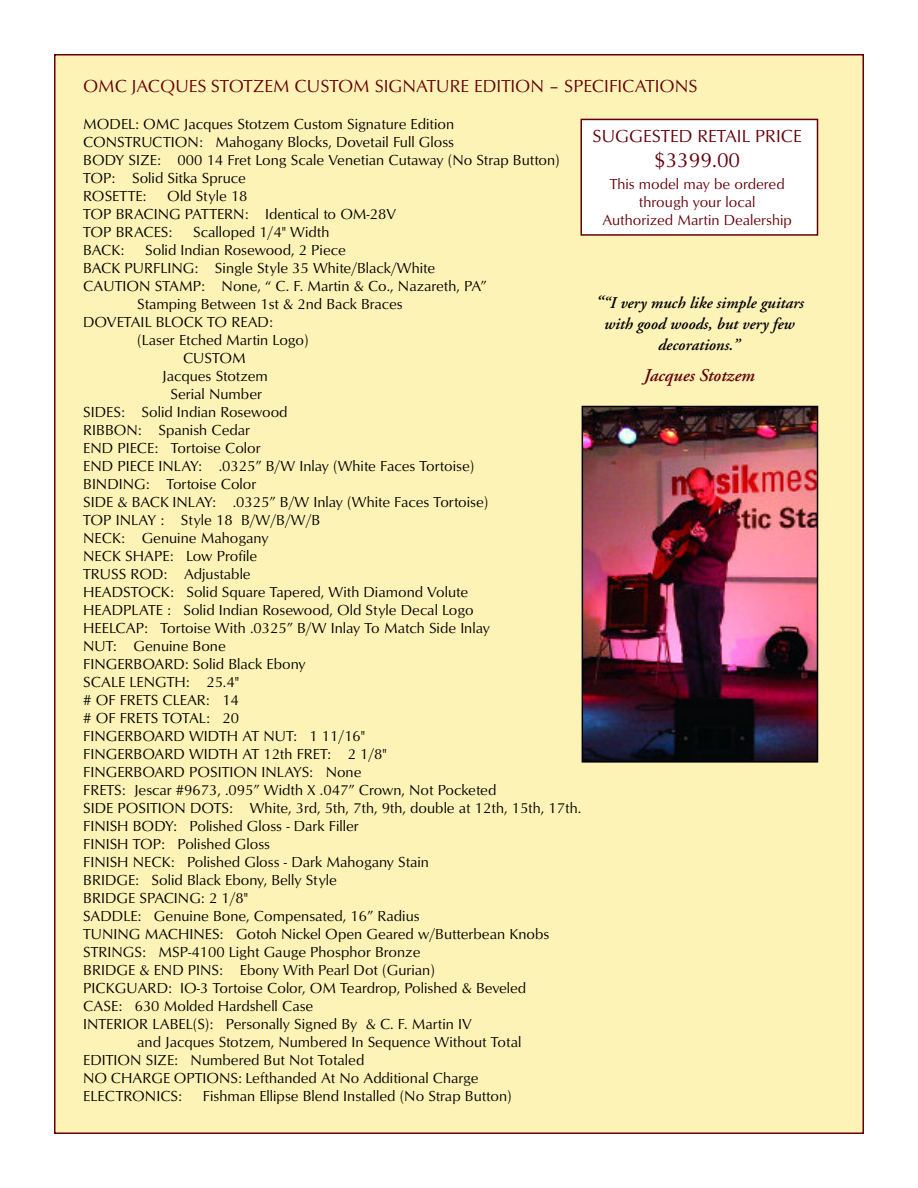
<style>
.page{position:relative;width:918px;height:1188px;background:#fff}
.page>*{position:absolute;margin:0;border:0;box-sizing:border-box;transform-origin:0 0}
.t1{font:21px "Optimum Roman DTC";color:#65000a}
.t2{font:18px "Optimum Roman DTC";color:#65000a}
.t3{font:italic 600 18px "Adobe Garamond";color:#65000a}
.t4{font:italic 600 16.35px/20.5px "Adobe Garamond";color:#000;text-align:center}
.t5{font:15px/18px "Optimum Roman DTC";color:#000}
.t6{font:15px/18px "Optimum Roman DTC";color:#65000a;text-align:center}
.s1{font-size:18px}
</style>
<div class="page">
<div style="left:55px;top:55px;width:808px;height:1078px;background:#fef3b6"></div>
<div style="left:581px;top:119px;width:237px;height:116px;background:#fff"></div>
<div style="left:580px;top:119px;width:238px;height:117px;border:2px solid #65000a"></div>
<img style="left:585px;top:409px;width:230px;height:351px">
<div style="left:582px;top:406px;width:236px;height:357px;border:2px solid #000"></div>
<p class="t2" style="left:83px;top:75px;width:616px">OMC JACQUES STOTZEM CUSTOM SIGNATURE EDITION – SPECIFICATIONS</p>
<p class="t5" style="left:83px;top:115px;width:478px">MODEL: OMC Jacques Stotzem Custom Signature Edition CONSTRUCTION: Mahogany Blocks, Dovetail Full Gloss<br>BODY SIZE: 000 14 Fret Long Scale Venetian Cutaway (No Strap Button)<br>TOP: Solid Sitka Spruce<br>ROSETTE:</p>
<p class="t2" style="left:593px;top:126px;width:211px">SUGGESTED RETAIL PRICE</p>
<h1 class="t1" style="left:654px;top:148px;width:88px">$3399.00</h1>
<p class="t6" style="left:602px;top:174px;width:191px">This model may be ordered through your local<br>Authorized Martin Dealership</p>
<p class="t5" style="left:83px;top:187px;width:315px;text-indent:84px">Old Style 18<br>TOP BRACING PATTERN: Identical to OM-28V<br>TOP BRACES:</p>
<p class="t5" style="left:193px;top:223px;width:138px">Scalloped 1/4" Width</p>
<p class="t5" style="left:83px;top:241px;width:43px">BACK:</p>
<p class="t5" style="left:145px;top:241px;width:202px">Solid Indian Rosewood, 2 Piece</p>
<p class="t5" style="left:83px;top:259px;width:353px">BACK PURFLING: Single Style 35 White/Black/White</p>
<p class="t5" style="left:83px;top:277px;width:405px">CAUTION STAMP: None, “ C. F. Martin &amp; Co., Nazareth, PA”</p>
<p class="t5" style="left:137px;top:295px;width:267px">Stamping Between 1st &amp; 2nd Back Braces</p>
<p class="t5" style="left:83px;top:313px;width:191px">DOVETAIL BLOCK TO READ:</p>
<p class="t5" style="left:137px;top:331px;width:173px">(Laser Etched Martin Logo)</p>
<p class="t5" style="left:183px;top:349px;width:64px">CUSTOM</p>
<p class="t5" style="left:162px;top:367px;width:107px">Jacques Stotzem</p>
<p class="t5" style="left:171px;top:385px;width:93px">Serial Number</p>
<p class="t5" style="left:83px;top:403px;width:206px">SIDES: Solid Indian Rosewood</p>
<p class="t5" style="left:83px;top:421px;width:168px">RIBBON: Spanish Cedar</p>
<p class="t5" style="left:83px;top:439px;width:179px">END PIECE: Tortoise Color</p>
<p class="t5" style="left:83px;top:457px;width:393px">END PIECE INLAY: .0325” B/W Inlay (White Faces Tortoise)</p>
<p class="t5" style="left:83px;top:475px;width:175px">BINDING: Tortoise Color</p>
<p class="t5" style="left:83px;top:493px;width:407px">SIDE &amp; BACK INLAY: .0325” B/W Inlay (White Faces Tortoise)</p>
<p class="t5" style="left:83px;top:511px;width:239px">TOP INLAY : Style 18 B/W/B/W/B</p>
<p class="t5" style="left:83px;top:529px;width:187px">NECK: Genuine Mahogany</p>
<p class="t5" style="left:83px;top:547px;width:176px">NECK SHAPE: Low Profile</p>
<p class="t5" style="left:83px;top:565px;width:169px">TRUSS ROD: Adjustable</p>
<p class="t5" style="left:83px;top:583px;width:386px">HEADSTOCK: Solid Square Tapered, With Diamond Volute</p>
<p class="t5" style="left:83px;top:601px;width:392px">HEADPLATE : Solid Indian Rosewood, Old Style Decal Logo</p>
<p class="t5" style="left:83px;top:619px;width:408px">HEELCAP: Tortoise With .0325” B/W Inlay To Match Side Inlay</p>
<p class="t5" style="left:83px;top:637px;width:144px">NUT: Genuine Bone</p>
<p class="t5" style="left:83px;top:655px;width:224px">FINGERBOARD: Solid Black Ebony</p>
<p class="t5" style="left:83px;top:673px;width:157px">SCALE LENGTH: 25.4"</p>
<p class="t5" style="left:83px;top:691px;width:157px"># OF FRETS CLEAR: 14</p>
<p class="t5" style="left:83px;top:709px;width:157px"># OF FRETS TOTAL: 20</p>
<p class="t5" style="left:83px;top:727px;width:284px">FINGERBOARD WIDTH AT NUT: 1 11/16"</p>
<p class="t5" style="left:83px;top:745px;width:305px">FINGERBOARD WIDTH AT 12th FRET: 2 1/8"</p>
<p class="t5" style="left:83px;top:763px;width:280px">FINGERBOARD POSITION INLAYS: None</p>
<p class="t5" style="left:83px;top:781px;width:415px">FRETS: Jescar #9673, .095” Width X .047” Crown, Not Pocketed</p>
<p class="t5" style="left:83px;top:799px;width:499px">SIDE POSITION DOTS: White, 3rd, 5th, 7th, 9th, double at 12th, 15th, 17th.</p>
<p class="t5" style="left:83px;top:817px;width:277px">FINISH BODY: Polished Gloss - Dark Filler</p>
<p class="t5" style="left:83px;top:835px;width:188px">FINISH TOP: Polished Gloss</p>
<p class="t5" style="left:83px;top:853px;width:347px">FINISH NECK: Polished Gloss - Dark Mahogany Stain</p>
<p class="t5" style="left:83px;top:871px;width:255px">BRIDGE: Solid Black Ebony, Belly Style</p>
<p class="t5" style="left:83px;top:889px;width:166px">BRIDGE SPACING: 2 1/8"</p>
<p class="t5" style="left:83px;top:907px;width:338px">SADDLE: Genuine Bone, Compensated, 16” Radius</p>
<p class="t5" style="left:83px;top:925px;width:468px">TUNING MACHINES: Gotoh Nickel Open Geared w/Butterbean Knobs</p>
<p class="t5" style="left:83px;top:943px;width:339px">STRINGS: MSP-4100 Light Gauge Phosphor Bronze</p>
<p class="t5" style="left:83px;top:961px;width:353px">BRIDGE &amp; END PINS: Ebony With Pearl Dot (Gurian)</p>
<p class="t5" style="left:83px;top:979px;width:445px">PICKGUARD: IO-3 Tortoise Color, OM Teardrop, Polished &amp; Beveled</p>
<p class="t5" style="left:83px;top:997px;width:232px">CASE: 630 Molded Hardshell Case</p>
<p class="t5" style="left:83px;top:1015px;width:390px">INTERIOR LABEL(S): Personally Signed By &amp; C. F. Martin IV</p>
<p class="t5" style="left:137px;top:1033px;width:386px">and Jacques Stotzem, Numbered In Sequence Without Total</p>
<p class="t5" style="left:83px;top:1051px;width:283px">EDITION SIZE: Numbered But Not Totaled</p>
<p class="t5" style="left:83px;top:1069px;width:397px">NO CHARGE OPTIONS: Lefthanded At No Additional Charge</p>
<p class="t5" style="left:83px;top:1087px;width:100px">ELECTRONICS:</p>
<p class="t5" style="left:203px;top:1087px;width:310px">Fishman Ellipse Blend Installed (No Strap Button)</p>
<p class="t4" style="left:595px;top:294px;width:210px"><span class="s1">“</span>“I very much like simple guitars with good woods, but very few decorations.”</p>
<p class="t3" style="left:643px;top:368px;width:112px">Jacques Stotzem</p>
</div>
